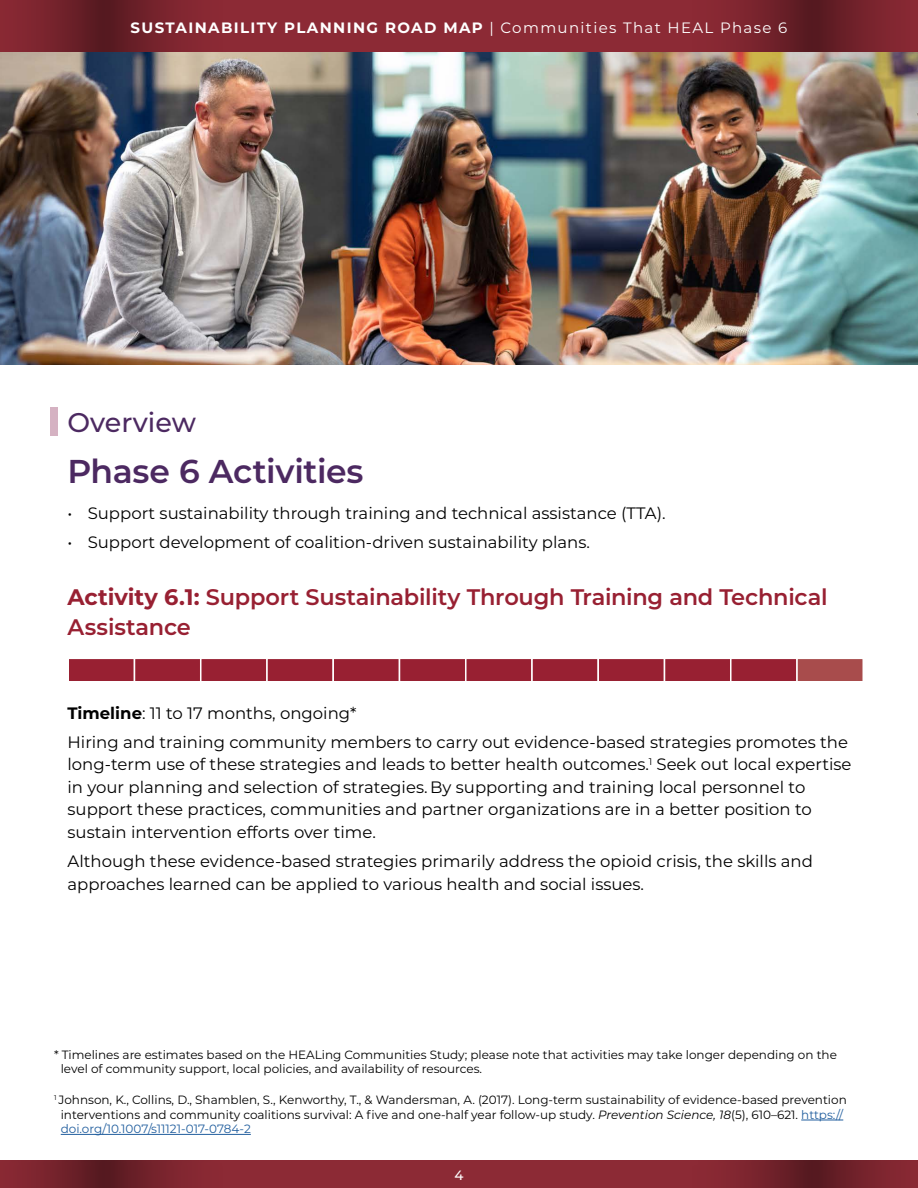
<style>
.page{position:relative;width:918px;height:1188px;background:#fff}
.page>*{position:absolute;margin:0;border:0;box-sizing:border-box;transform-origin:0 0}
.t1{font:600 33px "Montserrat";letter-spacing:-.015em;color:#4c2961}
.t2{font:500 27px "Montserrat";color:#4c2961}
.t3{font:600 22.5px/30px "Montserrat";letter-spacing:-.01em;color:#982032}
.t4{font:16.5px/22.5px "Montserrat";color:#000}
.t5{font:700 15px "Montserrat";letter-spacing:.09em;color:#fff}
.t6{font:500 13.5px "Montserrat";color:#fff}
.t7{font:12px/14.4px "Montserrat";color:#000}
.s1{font-weight:400}
.s2{font-weight:700}
.s3{font-style:italic}
.s4{color:#215e9e}
</style>
<div class="page">
<div style="left:0;top:0;width:918px;height:53px;background:#8c2a35"></div>
<svg style="left:0;top:0;width:237px;height:53px"></svg>
<svg style="left:681px;top:0;width:237px;height:53px"></svg>
<div style="left:0;top:1160px;width:918px;height:28px;background:#8c2a35"></div>
<svg style="left:27px;top:1160px;width:156px;height:28px"></svg>
<svg style="left:735px;top:1160px;width:156px;height:28px"></svg>
<img style="left:0;top:53px;width:918px;height:311px">
<div style="left:50px;top:408px;width:8px;height:28px;background:#d5b2c2"></div>
<div style="left:68px;top:658px;width:67px;height:24px;background:#982032;border:2px solid #fff"></div>
<div style="left:134px;top:658px;width:67px;height:24px;background:#982032;border:2px solid #fff"></div>
<div style="left:200px;top:658px;width:68px;height:24px;background:#982032;border:2px solid #fff"></div>
<div style="left:266px;top:658px;width:68px;height:24px;background:#982032;border:2px solid #fff"></div>
<div style="left:333px;top:658px;width:67px;height:24px;background:#982032;border:2px solid #fff"></div>
<div style="left:399px;top:658px;width:67px;height:24px;background:#982032;border:2px solid #fff"></div>
<div style="left:465px;top:658px;width:68px;height:24px;background:#982032;border:2px solid #fff"></div>
<div style="left:531px;top:658px;width:68px;height:24px;background:#982032;border:2px solid #fff"></div>
<div style="left:598px;top:658px;width:67px;height:24px;background:#982032;border:2px solid #fff"></div>
<div style="left:664px;top:658px;width:67px;height:24px;background:#982032;border:2px solid #fff"></div>
<div style="left:730px;top:658px;width:68px;height:24px;background:#982032;border:2px solid #fff"></div>
<div style="left:796px;top:658px;width:68px;height:24px;background:#a84c4c;border:2px solid #fff"></div>
<hr style="left:801px;top:1120px;width:42px;height:1px;background:#215e9e">
<hr style="left:61px;top:1134px;width:190px;height:1px;background:#215e9e">
<p class="t5" style="left:131px;top:16px;width:658px">SUSTAINABILITY PLANNING ROAD MAP <span class="s1">| Communities That HEAL Phase 6</span></p>
<h2 class="t2" style="left:68px;top:404px;width:130px">Overview</h2>
<h1 class="t1" style="left:68px;top:448px;width:298px">Phase 6 Activities</h1>
<p class="t4" style="left:68px;top:502px;width:600px">• Support sustainability through training and technical assistance (TTA).</p>
<p class="t4" style="left:68px;top:531px;width:524px">• Support development of coalition-driven sustainability plans.</p>
<h3 class="t3" style="left:68px;top:581px;width:762px"><span class="s2">Activity 6.1:</span> Support Sustainability Through Training and Technical<br>Assistance</h3>
<p class="t4" style="left:68px;top:698px;width:782px;line-height:29.2px"><span class="s2">Timeline</span>: 11 to 17 months, ongoing*<br>Hiring and training community members to carry out evidence-based strategies promotes the</p>
<p class="t4" style="left:67px;top:753px;width:786px">long-term use of these strategies and leads to better health outcomes.<sup>1</sup> Seek out local expertise in your planning and selection of strategies. By supporting and training local personnel to support these practices, communities and partner organizations are in a better position to sustain intervention efforts over time.</p>
<p class="t4" style="left:68px;top:850px;width:747px">Although these evidence-based strategies primarily address the opioid crisis, the skills and approaches learned can be applied to various health and social issues.</p>
<p class="t7" style="left:61px;top:1047px;width:778px;text-indent:-7px">* Timelines are estimates based on the HEALing Communities Study; please note that activities may take longer depending on the level of community support, local policies, and availability of resources.</p>
<p class="t7" style="left:61px;top:1093px;width:788px;text-indent:-7px"><sup>1</sup> Johnson, K., Collins, D., Shamblen, S., Kenworthy, T., &amp; Wandersman, A. (2017). Long-term sustainability of evidence-based prevention interventions and community coalitions survival: A five and one-half year follow-up study. <span class="s3">Prevention Science, 18</span>(5), 610–621. <span class="s4">https:// doi.org/10.1007/s11121-017-0784-2</span></p>
<p class="t6" style="left:454px;top:1165px;width:11px">4</p>
</div>
